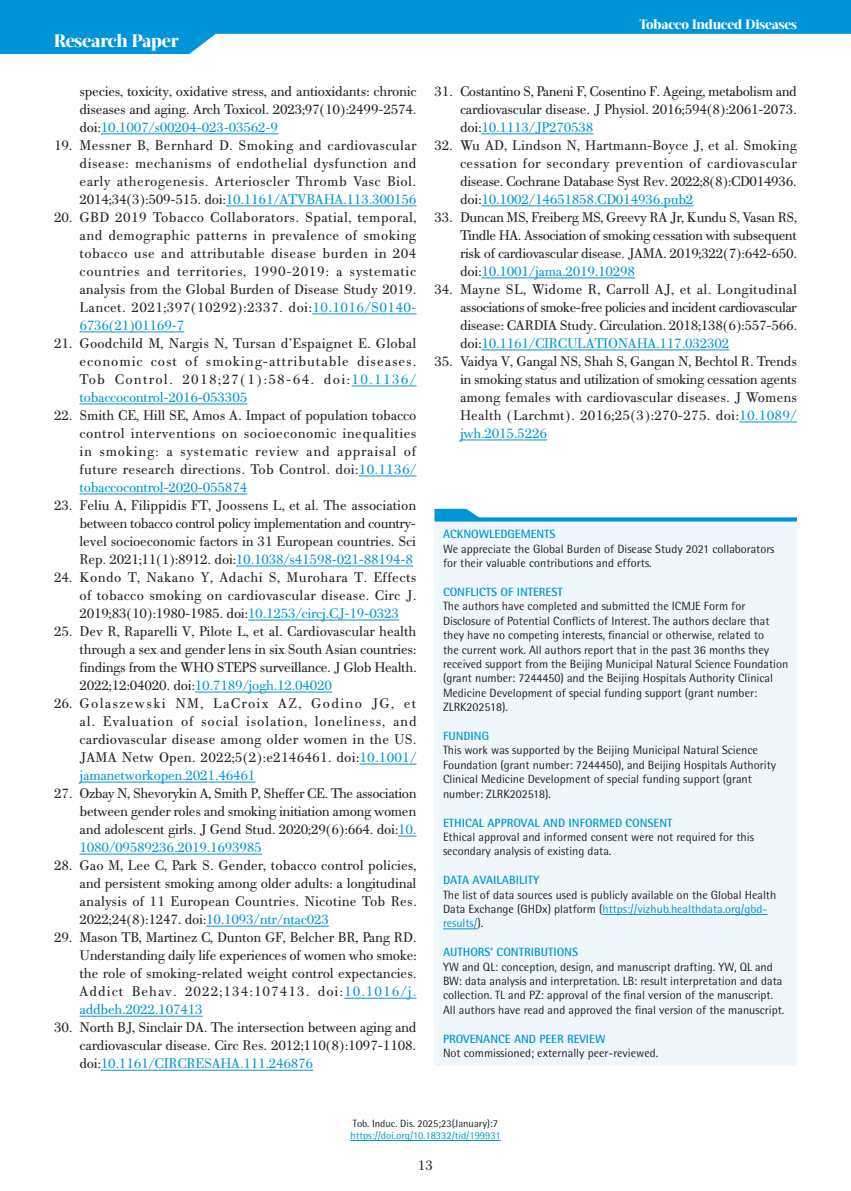
<style>
.page{position:relative;width:851px;height:1191px;background:#fff}
.page>*{position:absolute;margin:0;border:0;box-sizing:border-box;transform-origin:0 0}
.t1{font:800 18px "Acta Display W04";letter-spacing:-.01em;color:#fff}
.t2{font:15px/18px "PF Bodoni Text";letter-spacing:-.02em;color:#231f20;text-align:justify}
.t3{font:800 13.5px "Acta Display W04";letter-spacing:-.01em;color:#fff}
.t4{font:12px/14.4px "Rotis Semi Sans Hel";color:#231f20}
.t5{font:700 12px "Rotis Semi Sans Hel";color:#0095d9}
.t6{font:10.5px "Rotis Semi Sans Hel";color:#0095d9}
.t7{font:10.5px "Rotis Semi Sans Hel";color:#231f20}
.s1{color:#0095d9}
</style>
<div class="page">
<svg style="left:0;top:0;width:850px;height:54px;fill:#0095d9"></svg>
<hr style="left:350px;top:1140px;width:150px;height:1px;background:#0095d9">
<hr style="left:101px;top:134px;width:177px;height:1px;background:#0095d9">
<hr style="left:226px;top:206px;width:190px;height:1px;background:#0095d9">
<hr style="left:312px;top:314px;width:104px;height:1px;background:#0095d9">
<hr style="left:80px;top:332px;width:104px;height:1px;background:#0095d9">
<hr style="left:351px;top:386px;width:65px;height:1px;background:#0095d9">
<hr style="left:80px;top:404px;width:167px;height:1px;background:#0095d9">
<hr style="left:359px;top:476px;width:57px;height:1px;background:#0095d9">
<hr style="left:80px;top:494px;width:167px;height:1px;background:#0095d9">
<hr style="left:236px;top:566px;width:177px;height:1px;background:#0095d9">
<hr style="left:248px;top:620px;width:151px;height:1px;background:#0095d9">
<hr style="left:195px;top:692px;width:137px;height:1px;background:#0095d9">
<hr style="left:359px;top:764px;width:57px;height:1px;background:#0095d9">
<hr style="left:80px;top:782px;width:175px;height:1px;background:#0095d9">
<svg style="left:398px;top:836px;width:18px;height:1px"></svg>
<hr style="left:80px;top:854px;width:182px;height:1px;background:#0095d9">
<hr style="left:206px;top:926px;width:123px;height:1px;background:#0095d9">
<hr style="left:344px;top:998px;width:72px;height:1px;background:#0095d9">
<hr style="left:80px;top:1016px;width:123px;height:1px;background:#0095d9">
<hr style="left:101px;top:1070px;width:212px;height:1px;background:#0095d9">
<hr style="left:481px;top:134px;width:112px;height:1px;background:#0095d9">
<hr style="left:481px;top:206px;width:212px;height:1px;background:#0095d9">
<hr style="left:481px;top:278px;width:154px;height:1px;background:#0095d9">
<hr style="left:481px;top:350px;width:248px;height:1px;background:#0095d9">
<hr style="left:739px;top:422px;width:57px;height:1px;background:#0095d9">
<hr style="left:460px;top:440px;width:87px;height:1px;background:#0095d9">
<div style="left:434px;top:521px;width:362px;height:544px;background:#f0f7fc"></div>
<hr style="left:602px;top:914px;width:165px;height:1px;background:#0095d9">
<hr style="left:443px;top:928px;width:34px;height:1px;background:#0095d9">
<svg style="left:434px;top:509px;width:362px;height:12px"></svg>
<p class="t1" style="left:54px;top:30px;width:126px">Research Paper</p>
<p class="t2" style="left:80px;top:82px;width:338px">species, toxicity, oxidative stress, and antioxidants: chronic diseases and aging. Arch Toxicol. 2023;97(10):2499-2574. doi:<span class="s1">10.1007/s00204-023-03562-9</span></p>
<p class="t2" style="left:80px;top:136px;width:338px;text-indent:-26px">19. Messner B, Bernhard D. Smoking and cardiovascular disease: mechanisms of endothelial dysfunction and early atherogenesis. Arterioscler Thromb Vasc Biol.<br>2014;34(3):509-515. doi:<span class="s1">10.1161/ATVBAHA.113.300156</span></p>
<p class="t2" style="left:80px;top:208px;width:338px;text-indent:-26px">20. GBD 2019 Tobacco Collaborators. Spatial, temporal, and demographic patterns in prevalence of smoking tobacco use and attributable disease burden in 204 countries and territories, 1990-2019: a systematic analysis from the Global Burden of Disease Study 2019.<br>Lancet. 2021;397(10292):2337. doi:<span class="s1">10.1016/S0140- 6736(21)01169-7</span></p>
<p class="t2" style="left:80px;top:334px;width:338px;text-indent:-26px">21. Goodchild M, Nargis N, Tursan d’Espaignet E. Global economic cost of smoking-attributable diseases.<br>Tob Control. 2018;27(1):58-64. doi:<span class="s1">10.1136/ tobaccocontrol-2016-053305</span></p>
<p class="t2" style="left:80px;top:406px;width:338px;text-indent:-26px">22. Smith CE, Hill SE, Amos A. Impact of population tobacco control interventions on socioeconomic inequalities in smoking: a systematic review and appraisal of future research directions. Tob Control. doi:<span class="s1">10.1136/ tobaccocontrol-2020-055874</span></p>
<p class="t2" style="left:80px;top:496px;width:338px;text-indent:-26px">23. Feliu A, Filippidis FT, Joossens L, et al. The association between tobacco control policy implementation and country&shy;level socioeconomic factors in 31 European countries. Sci Rep. 2021;11(1):8912. doi:<span class="s1">10.1038/s41598-021-88194-8</span></p>
<p class="t2" style="left:80px;top:568px;width:338px;text-indent:-26px">24. Kondo T, Nakano Y, Adachi S, Murohara T. Effects of tobacco smoking on cardiovascular disease. Circ J.<br>2019;83(10):1980-1985. doi:<span class="s1">10.1253/circj.CJ-19-0323</span></p>
<p class="t2" style="left:80px;top:622px;width:338px;text-indent:-26px">25. Dev R, Raparelli V, Pilote L, et al. Cardiovascular health through a sex and gender lens in six South Asian countries: findings from the WHO STEPS surveillance. J Glob Health.<br>2022;12:04020. doi:<span class="s1">10.7189/jogh.12.04020</span></p>
<p class="t2" style="left:80px;top:694px;width:338px;text-indent:-26px">26. Golaszewski NM, LaCroix AZ, Godino JG, et al. Evaluation of social isolation, loneliness, and cardiovascular disease among older women in the US.<br>JAMA Netw Open. 2022;5(2):e2146461. doi:<span class="s1">10.1001/ jamanetworkopen.2021.46461</span></p>
<p class="t2" style="left:80px;top:784px;width:338px;text-indent:-26px">27. Ozbay N, Shevorykin A, Smith P, Sheffer CE. The association between gender roles and smoking initiation among women and adolescent girls. J Gend Stud. 2020;29(6):664. doi:<span class="s1">10.<br>1080/09589236.2019.1693985</span></p>
<p class="t2" style="left:80px;top:856px;width:338px;text-indent:-26px">28. Gao M, Lee C, Park S. Gender, tobacco control policies, and persistent smoking among older adults: a longitudinal analysis of 11 European Countries. Nicotine Tob Res.<br>2022;24(8):1247. doi:<span class="s1">10.1093/ntr/ntac023</span></p>
<p class="t2" style="left:80px;top:928px;width:338px;text-indent:-26px">29. Mason TB, Martinez C, Dunton GF, Belcher BR, Pang RD.<br>Understanding daily life experiences of women who smoke: the role of smoking-related weight control expectancies.<br>Addict Behav. 2022;134:107413. doi:<span class="s1">10.1016/j. addbeh.2022.107413</span></p>
<p class="t2" style="left:80px;top:1018px;width:338px;text-indent:-26px">30. North BJ, Sinclair DA. The intersection between aging and cardiovascular disease. Circ Res. 2012;110(8):1097-1108. doi:<span class="s1">10.1161/CIRCRESAHA.111.246876</span></p>
<p class="t3" style="left:639px;top:17px;width:159px">Tobacco Induced Diseases</p>
<p class="t2" style="left:460px;top:82px;width:338px;text-indent:-26px">31. Costantino S, Paneni F, Cosentino F. Ageing, metabolism and cardiovascular disease. J Physiol. 2016;594(8):2061-2073. doi:<span class="s1">10.1113/JP270538</span></p>
<p class="t2" style="left:460px;top:136px;width:338px;text-indent:-26px">32. Wu AD, Lindson N, Hartmann-Boyce J, et al. Smoking cessation for secondary prevention of cardiovascular disease. Cochrane Database Syst Rev. 2022;8(8):CD014936. doi:<span class="s1">10.1002/14651858.CD014936.pub2</span></p>
<p class="t2" style="left:460px;top:208px;width:338px;text-indent:-26px">33. Duncan MS, Freiberg MS, Greevy RA Jr, Kundu S, Vasan RS, Tindle HA. Association of smoking cessation with subsequent risk of cardiovascular disease. JAMA. 2019;322(7):642-650. doi:<span class="s1">10.1001/jama.2019.10298</span></p>
<p class="t2" style="left:460px;top:280px;width:338px;text-indent:-26px">34. Mayne SL, Widome R, Carroll AJ, et al. Longitudinal associations of smoke-free policies and incident cardiovascular disease: CARDIA Study. Circulation. 2018;138(6):557-566. doi:<span class="s1">10.1161/CIRCULATIONAHA.117.032302</span></p>
<p class="t2" style="left:460px;top:352px;width:338px;text-indent:-26px">35. Vaidya V, Gangal NS, Shah S, Gangan N, Bechtol R. Trends in smoking status and utilization of smoking cessation agents among females with cardiovascular diseases. J Womens Health (Larchmt). 2016;25(3):270-275. doi:<span class="s1">10.1089/ jwh.2015.5226</span></p>
<p class="t5" style="left:443px;top:527px;width:114px">ACKNOWLEDGEMENTS</p>
<p class="t4" style="left:443px;top:541px;width:333px">We appreciate the Global Burden of Disease Study 2021 collaborators for their valuable contributions and efforts.</p>
<p class="t5" style="left:443px;top:584px;width:121px">CONFLICTS OF INTEREST</p>
<p class="t4" style="left:443px;top:599px;width:347px">The authors have completed and submitted the ICMJE Form for Disclosure of Potential Conflicts of Interest. The authors declare that they have no competing interests, financial or otherwise, related to<br>the current work. All authors report that in the past 36 months they received support from the Beijing Municipal Natural Science Foundation (grant number: 7244450) and the Beijing Hospitals Authority Clinical Medicine Development of special funding support (grant number:<br>ZLRK202518).</p>
<p class="t5" style="left:443px;top:728px;width:48px">FUNDING</p>
<p class="t4" style="left:443px;top:743px;width:334px">This work was supported by the Beijing Municipal Natural Science Foundation (grant number: 7244450), and Beijing Hospitals Authority Clinical Medicine Development of special funding support (grant number: ZLRK202518).</p>
<p class="t5" style="left:443px;top:815px;width:231px">ETHICAL APPROVAL AND INFORMED CONSENT</p>
<p class="t4" style="left:443px;top:829px;width:312px">Ethical approval and informed consent were not required for this secondary analysis of existing data.</p>
<p class="t5" style="left:443px;top:872px;width:98px">DATA AVAILABILITY</p>
<p class="t4" style="left:443px;top:887px;width:335px">The list of data sources used is publicly available on the Global Health<br>Data Exchange (GHDx) platform (<span class="s1">https://vizhub.healthdata.org/gbd&shy;results/</span>).</p>
<p class="t5" style="left:443px;top:944px;width:137px">AUTHORS’ CONTRIBUTIONS</p>
<p class="t4" style="left:443px;top:959px;width:343px">YW and QL: conception, design, and manuscript drafting. YW, QL and BW: data analysis and interpretation. LB: result interpretation and data collection. TL and PZ: approval of the final version of the manuscript.<br>All authors have read and approved the final version of the manuscript.</p>
<p class="t5" style="left:443px;top:1031px;width:164px">PROVENANCE AND PEER REVIEW</p>
<p class="t4" style="left:443px;top:1045px;width:217px">Not commissioned; externally peer-reviewed.</p>
<p class="t7" style="left:353px;top:1116px;width:147px">Tob. Induc. Dis. 2025;23(January):7</p>
<p class="t6" style="left:350px;top:1129px;width:152px">https://doi.org/10.18332/tid/199931</p>
<p class="t2" style="left:418px;top:1156px;width:17px">13</p>
</div>
